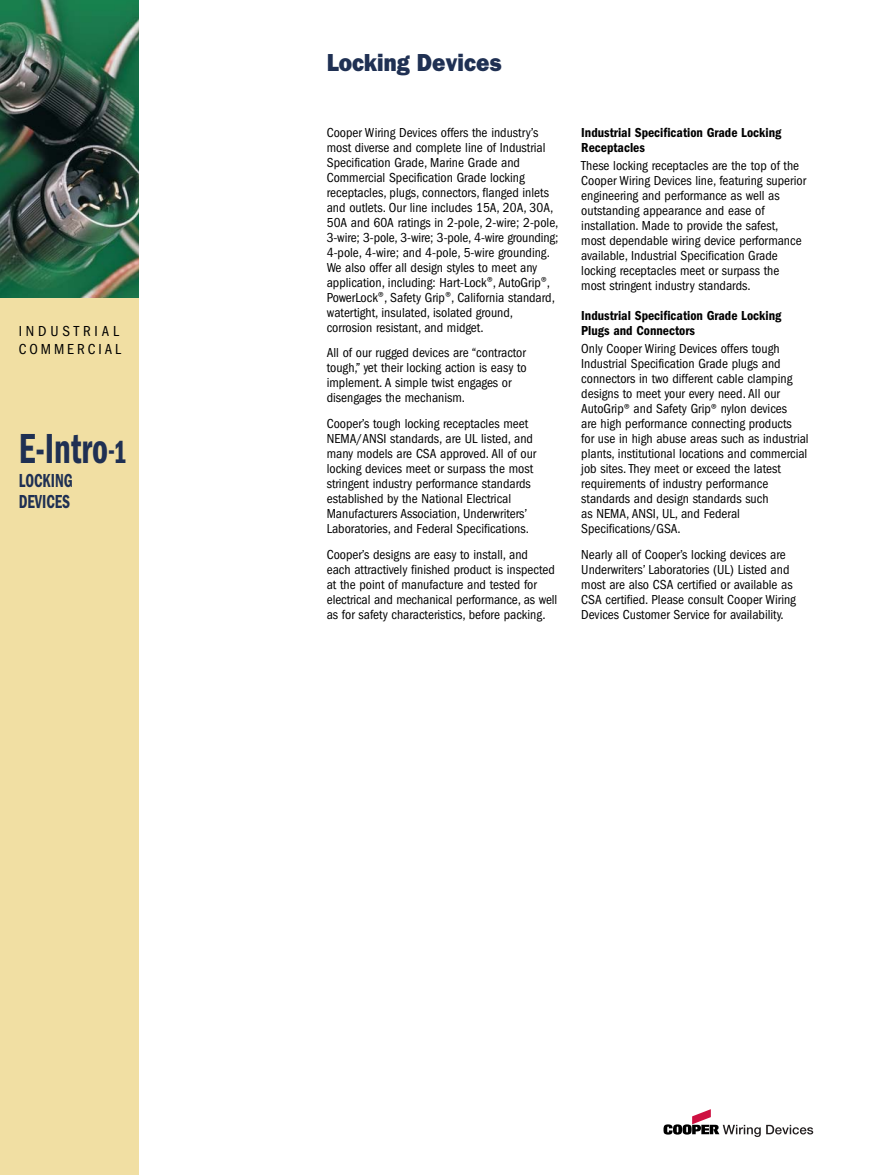
<style>
.page{position:relative;width:885px;height:1175px;background:#fff}
.page>*{position:absolute;margin:0;border:0;box-sizing:border-box;transform-origin:0 0}
.t1{font:600 condensed 43.5px "Franklin Gothic";color:#1f3053;scale:.8 1}
.t2{font:800 24.75px "Franklin Gothic";color:#1f3053;scale:.9 1}
.t3{font:600 condensed 19.5px/21px "Franklin Gothic";color:#1f3053;scale:.8 1}
.t4{font:condensed 15px/18px "Franklin Gothic";letter-spacing:.225em;color:#000}
.t5{font:condensed 13.5px/15px "Franklin Gothic";color:#000}
.t6{font:600 condensed 13.5px/15px "Franklin Gothic";color:#000}
.s1{font-size:31.5px}
.s2{font-size:33px}
.s3{font-size:12px}
</style>
<div class="page">
<div style="left:0;top:0;width:139px;height:1174px;background:#f1dfa3"></div>
<svg style="left:663px;top:1109px;width:150px;height:28px"></svg>
<img style="left:0;top:0;width:139px;height:297px">
<p class="t4" style="left:19px;top:323px;width:104px">INDUSTRIAL<br>COMMERCIAL</p>
<p class="t1" style="left:19px;top:433px;width:137px">E-Intro<span class="s1">-</span><span class="s2">1</span></p>
<p class="t3" style="left:19px;top:471px;width:69px">LOCKING<br>DEVICES</p>
<p class="t2" style="left:327px;top:54px;width:196px">Locking Devices</p>
<p class="t5" style="left:327px;top:126px;width:233px">Cooper Wiring Devices offers the industry’s most diverse and complete line of Industrial Specification Grade, Marine Grade and Commercial Specification Grade locking receptacles, plugs, connectors, flanged inlets and outlets. Our line includes 15A, 20A, 30A, 50A and 60A ratings in 2-pole, 2-wire; 2-pole, 3-wire; 3-pole, 3-wire; 3-pole, 4-wire grounding; 4-pole, 4-wire; and 4-pole, 5-wire grounding.<br>We also offer all design styles to meet any application, including: Hart-Lock<span class="s3">®</span>, AutoGrip<span class="s3">®</span>, PowerLock<span class="s3">®</span>, Safety Grip<span class="s3">®</span>, California standard, watertight, insulated, isolated ground, corrosion resistant, and midget.</p>
<p class="t5" style="left:327px;top:346px;width:201px">All of our rugged devices are “contractor tough,” yet their locking action is easy to implement. A simple twist engages or disengages the mechanism.</p>
<p class="t5" style="left:327px;top:417px;width:211px">Cooper’s tough locking receptacles meet NEMA/ANSI standards, are UL listed, and many models are CSA approved. All of our locking devices meet or surpass the most stringent industry performance standards established by the National Electrical Manufacturers Association, Underwriters’ Laboratories, and Federal Specifications.</p>
<p class="t5" style="left:327px;top:548px;width:232px">Cooper’s designs are easy to install, and<br>each attractively finished product is inspected at the point of manufacture and tested for electrical and mechanical performance, as well as for safety characteristics, before packing.</p>
<p class="t6" style="left:581px;top:126px;width:202px">Industrial Specification Grade Locking<br>Receptacles</p>
<p class="t5" style="left:581px;top:159px;width:226px">These locking receptacles are the top of the Cooper Wiring Devices line, featuring superior engineering and performance as well as outstanding appearance and ease of installation. Made to provide the safest, most dependable wiring device performance available, Industrial Specification Grade locking receptacles meet or surpass the most stringent industry standards.</p>
<p class="t6" style="left:581px;top:309px;width:202px">Industrial Specification Grade Locking<br>Plugs and Connectors</p>
<p class="t5" style="left:581px;top:342px;width:229px">Only Cooper Wiring Devices offers tough Industrial Specification Grade plugs and connectors in two different cable clamping designs to meet your every need. All our AutoGrip<span class="s3">®</span> and Safety Grip<span class="s3">®</span> nylon devices<br>are high performance connecting products<br>for use in high abuse areas such as industrial plants, institutional locations and commercial job sites. They meet or exceed the latest requirements of industry performance standards and design standards such<br>as NEMA, ANSI, UL, and Federal Specifications/GSA.</p>
<p class="t5" style="left:581px;top:548px;width:216px">Nearly all of Cooper’s locking devices are Underwriters’ Laboratories (UL) Listed and most are also CSA certified or available as CSA certified. Please consult Cooper Wiring Devices Customer Service for availability.</p>
</div>
